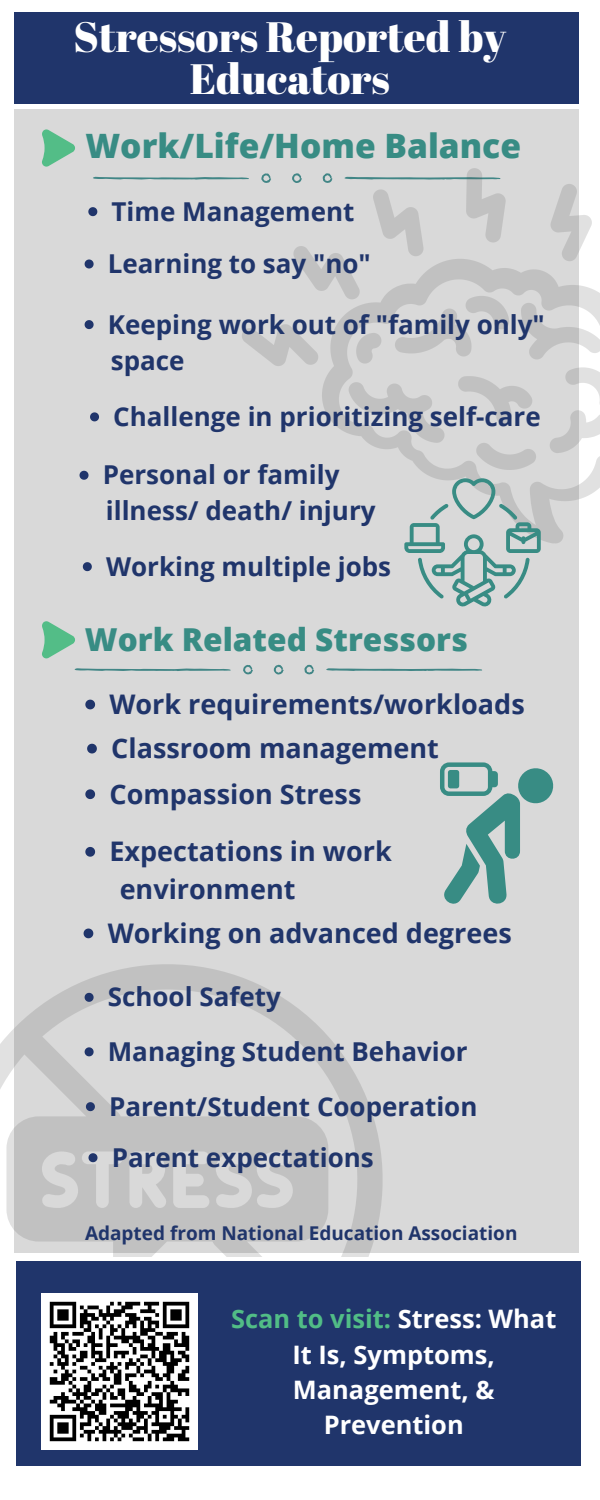
<style>
.page{position:relative;width:600px;height:1500px;background:#fff}
.page>*{position:absolute;margin:0;border:0;box-sizing:border-box;transform-origin:0 0}
.t1{font:42.5px/42px "Abril Fatface";color:#fff;text-align:center}
.t2{font:800 33.6px "Open Sans";color:#388c84}
.t3{font:800 31.6px "Open Sans";color:#388c84}
.t4{font:700 27px "Open Sans";color:#20356b}
.t5{font:700 26px "Open Sans";color:#20356b}
.t6{font:700 25.4px/35.2px "Open Sans";color:#fff;text-align:center}
.t7{font:700 19px "Open Sans";color:#20356b}
.s1{color:#51bd86}
</style>
<div class="page">
<div style="left:14px;top:12px;width:565px;height:92px;background:#20356b"></div>
<div style="left:14px;top:110px;width:565px;height:1143px;background:#d9d9d9"></div>
<svg style="left:42px;top:621px;width:33px;height:38px"></svg>
<div style="left:16px;top:1261px;width:565px;height:205px;background:#20356b"></div>
<svg style="left:93px;top:177px;width:149px;height:3px"></svg>
<svg style="left:75px;top:668px;width:156px;height:3px"></svg>
<svg style="left:326px;top:668px;width:156px;height:3px"></svg>
<svg style="left:274px;top:665px;width:10px;height:10px"></svg>
<svg style="left:243px;top:665px;width:10px;height:10px"></svg>
<svg style="left:304px;top:665px;width:10px;height:10px"></svg>
<svg style="left:0;top:964px;width:383px;height:292px"></svg>
<svg style="left:142px;top:1164px;width:10px;height:10px"></svg>
<svg style="left:440px;top:762px;width:114px;height:142px"></svg>
<div style="left:448px;top:770px;width:11px;height:18px;background:#388c84;border-radius:3px"></div>
<svg style="left:242px;top:168px;width:358px;height:375px"></svg>
<svg style="left:404px;top:478px;width:137px;height:129px"></svg>
<img style="left:41px;top:1294px;width:156px;height:156px">
<svg style="left:85px;top:260px;width:9px;height:9px"></svg>
<svg style="left:85px;top:320px;width:9px;height:9px"></svg>
<svg style="left:90px;top:412px;width:9px;height:9px"></svg>
<svg style="left:83px;top:562px;width:9px;height:9px"></svg>
<svg style="left:80px;top:471px;width:9px;height:9px"></svg>
<svg style="left:87px;top:744px;width:10px;height:9px"></svg>
<svg style="left:85px;top:789px;width:10px;height:10px"></svg>
<svg style="left:85px;top:993px;width:9px;height:9px"></svg>
<svg style="left:85px;top:847px;width:10px;height:10px"></svg>
<svg style="left:84px;top:929px;width:9px;height:9px"></svg>
<svg style="left:88px;top:207px;width:9px;height:9px"></svg>
<svg style="left:85px;top:700px;width:10px;height:9px"></svg>
<svg style="left:85px;top:1047px;width:9px;height:9px"></svg>
<svg style="left:86px;top:1102px;width:9px;height:9px"></svg>
<svg style="left:89px;top:1153px;width:9px;height:9px"></svg>
<svg style="left:42px;top:129px;width:33px;height:38px"></svg>
<h2 class="t1" style="left:74px;top:15px;width:434px">Stressors Reported by<br>Educators</h2>
<h1 class="t2" style="left:85px;top:122px;width:437px">Work/Life/Home Balance</h1>
<p class="t5" style="left:112px;top:193px;width:244px">Time Management</p>
<p class="t5" style="left:108px;top:245px;width:265px">Learning to say "no"</p>
<p class="t5" style="left:108px;top:306px;width:439px">Keeping work out of "family only"</p>
<p class="t5" style="left:111px;top:342px;width:75px">space</p>
<p class="t5" style="left:113px;top:398px;width:429px">Challenge in prioritizing self-care</p>
<p class="t5" style="left:103px;top:456px;width:238px">Personal or family</p>
<p class="t5" style="left:106px;top:492px;width:271px">illness/ death/ injury</p>
<h3 class="t5" style="left:106px;top:548px;width:287px">Working multiple jobs</h3>
<p class="t3" style="left:85px;top:618px;width:384px">Work Related Stressors</p>
<p class="t4" style="left:109px;top:685px;width:417px">Work requirements/workloads</p>
<h3 class="t4" style="left:111px;top:729px;width:329px">Classroom management</h3>
<p class="t4" style="left:109px;top:775px;width:253px">Compassion Stress</p>
<p class="t4" style="left:109px;top:832px;width:284px">Expectations in work</p>
<h2 class="t4" style="left:120px;top:870px;width:177px">environment</h2>
<p class="t4" style="left:108px;top:914px;width:405px">Working on advanced degrees</p>
<p class="t5" style="left:108px;top:979px;width:175px">School Safety</p>
<p class="t5" style="left:108px;top:1033px;width:361px">Managing Student Behavior</p>
<p class="t5" style="left:109px;top:1088px;width:370px">Parent/Student Cooperation</p>
<p class="t5" style="left:112px;top:1139px;width:264px">Parent expectations</p>
<p class="t7" style="left:85px;top:1220px;width:434px">Adapted from National Education Association</p>
<h3 class="t6" style="left:231px;top:1301px;width:327px"><span class="s1">Scan to visit:</span> Stress: What<br>It Is, Symptoms,<br>Management, &amp;<br>Prevention</h3>
</div>
